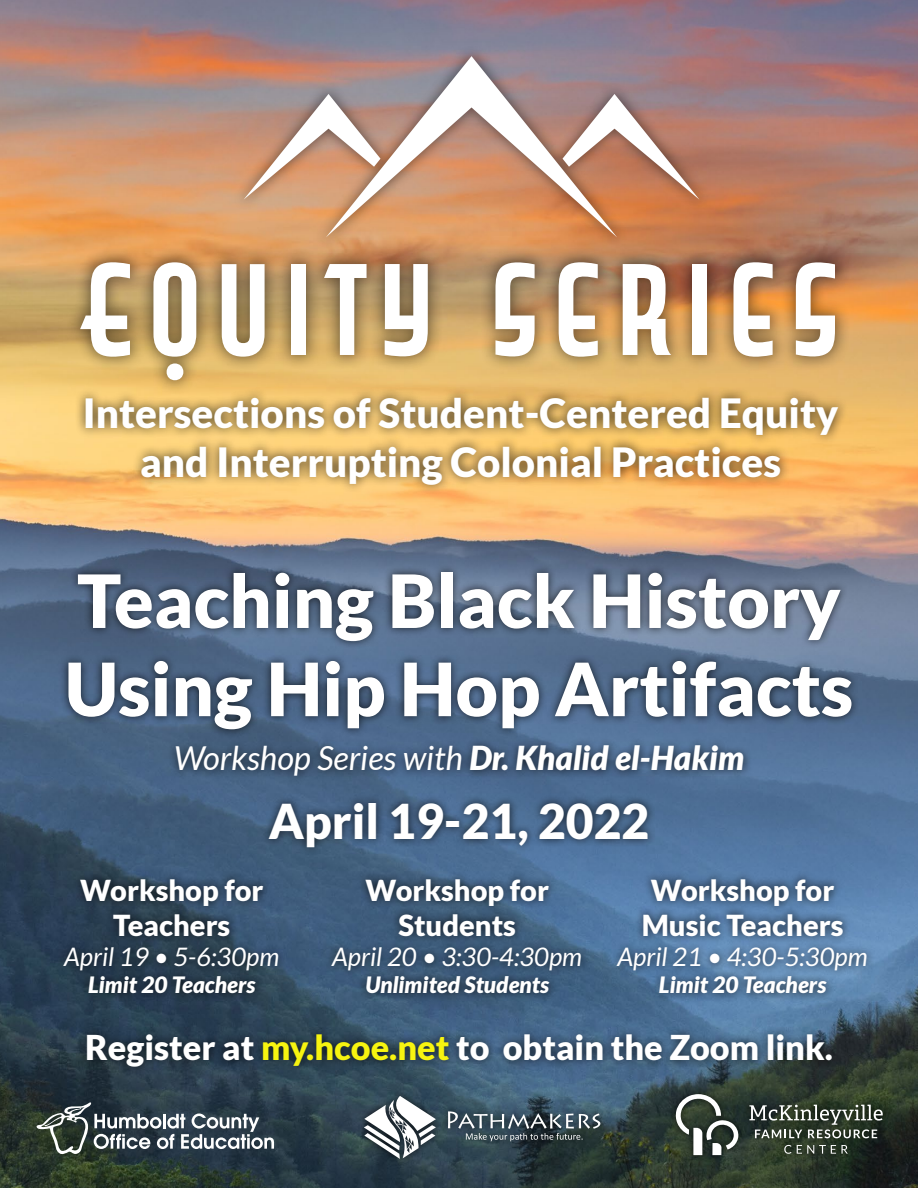
<style>
.page{position:relative;width:918px;height:1188px;background:#fff}
.page>*{position:absolute;margin:0;border:0;box-sizing:border-box;transform-origin:0 0}
.t1{font:113.4px "Capitol Bold Capitals";letter-spacing:-.05em;color:#fff}
.t2{font:900 73.5px/88.2px "Lato";color:#fff}
.t3{font:900 48px "Lato";color:#fff}
.t4{font:900 40.35px/48.3px "Lato";color:#fff;text-align:center}
.t5{font:900 34.2px "Lato";color:#fff}
.t6{font:italic 33px "Lato";color:#fff}
.t7{font:900 28.95px/34.8px "Lato";color:#fff;text-align:center}
.t8{font:italic 25.5px "Lato";color:#fff}
.t9{font:italic 900 22.5px "Lato";color:#fff}
.s1{font-weight:900}
.s2{color:#f7f410}
</style>
<div class="page">
<img style="left:27px;top:27px;width:864px;height:1134px">
<div style="left:231px;top:44px;width:481px;height:206px;background:#000;opacity:.46"></div>
<svg style="left:244px;top:94px;width:82px;height:106px;background:#c7a28d"></svg>
<svg style="left:617px;top:94px;width:82px;height:106px"></svg>
<svg style="left:326px;top:56px;width:291px;height:181px"></svg>
<div style="left:65px;top:246px;width:786px;height:150px;background:#000;opacity:.48"></div>
<div style="left:75px;top:387px;width:774px;height:108px;background:#000;opacity:.75"></div>
<div style="left:59px;top:564px;width:801px;height:174px;background:#000;opacity:.75"></div>
<div style="left:261px;top:794px;width:396px;height:62px;background:#000;opacity:.75"></div>
<div style="left:56px;top:870px;width:231px;height:133px;background:#000;opacity:.75"></div>
<div style="left:324px;top:870px;width:266px;height:133px;background:#000;opacity:.75"></div>
<div style="left:609px;top:870px;width:266px;height:133px;background:#000;opacity:.75"></div>
<div style="left:167px;top:737px;width:585px;height:48px;background:#000;opacity:.75"></div>
<div style="left:669px;top:1087px;width:221px;height:75px;background:#000;opacity:.75"></div>
<svg style="left:675px;top:1094px;width:64px;height:61px"></svg>
<svg style="left:784px;top:1145px;width:64px;height:9px"></svg>
<svg style="left:749px;top:1105px;width:134px;height:33px;background:#565f55"></svg>
<svg style="left:36px;top:1102px;width:238px;height:53px;background:#535f65"></svg>
<div style="left:358px;top:1089px;width:249px;height:76px;background:#000;opacity:.75"></div>
<svg style="left:364px;top:1096px;width:236px;height:63px;background:#55666f"></svg>
<div style="left:78px;top:1026px;width:763px;height:50px;background:#000;opacity:.75"></div>
<svg style="left:0;top:0;width:918px;height:27px;background:#84778b"></svg>
<svg style="left:27px;top:1161px;width:864px;height:27px;background:#293833"></svg>
<svg style="left:0;top:19px;width:27px;height:1169px;background:#7e7669"></svg>
<svg style="left:891px;top:19px;width:27px;height:1169px;background:#877c77"></svg>
<p class="t1" style="left:73px;top:250px;width:778px">EQUITY SERIES</p>
<p class="t4" style="left:83px;top:388px;width:757px">Intersections of Student-Centered Equity and Interrupting Colonial Practices</p>
<p class="t2" style="left:65px;top:555px;width:790px">Teaching Black History<br>Using Hip Hop Artifacts</p>
<p class="t6" style="left:174px;top:740px;width:572px">Workshop Series with <span class="s1">Dr. Khalid el-Hakim</span></p>
<p class="t3" style="left:269px;top:793px;width:382px">April 19-21, 2022</p>
<p class="t7" style="left:80px;top:872px;width:185px">Workshop for<br>Teachers</p>
<p class="t8" style="left:64px;top:943px;width:217px">April 19 • 5-6:30pm</p>
<p class="t9" style="left:88px;top:972px;width:169px">Limit 20 Teachers</p>
<p class="t7" style="left:365px;top:872px;width:185px">Workshop for<br>Students</p>
<p class="t8" style="left:332px;top:943px;width:252px">April 20 • 3:30-4:30pm</p>
<p class="t9" style="left:365px;top:972px;width:185px">Unlimited Students</p>
<p class="t7" style="left:642px;top:872px;width:203px">Workshop for<br>Music Teachers</p>
<p class="t8" style="left:617px;top:943px;width:252px">April 21 • 4:30-5:30pm</p>
<p class="t9" style="left:659px;top:972px;width:169px">Limit 20 Teachers</p>
<p class="t5" style="left:85px;top:1028px;width:749px">Register at <span class="s2">my.hcoe.net</span> to obtain the Zoom link.</p>
</div>
